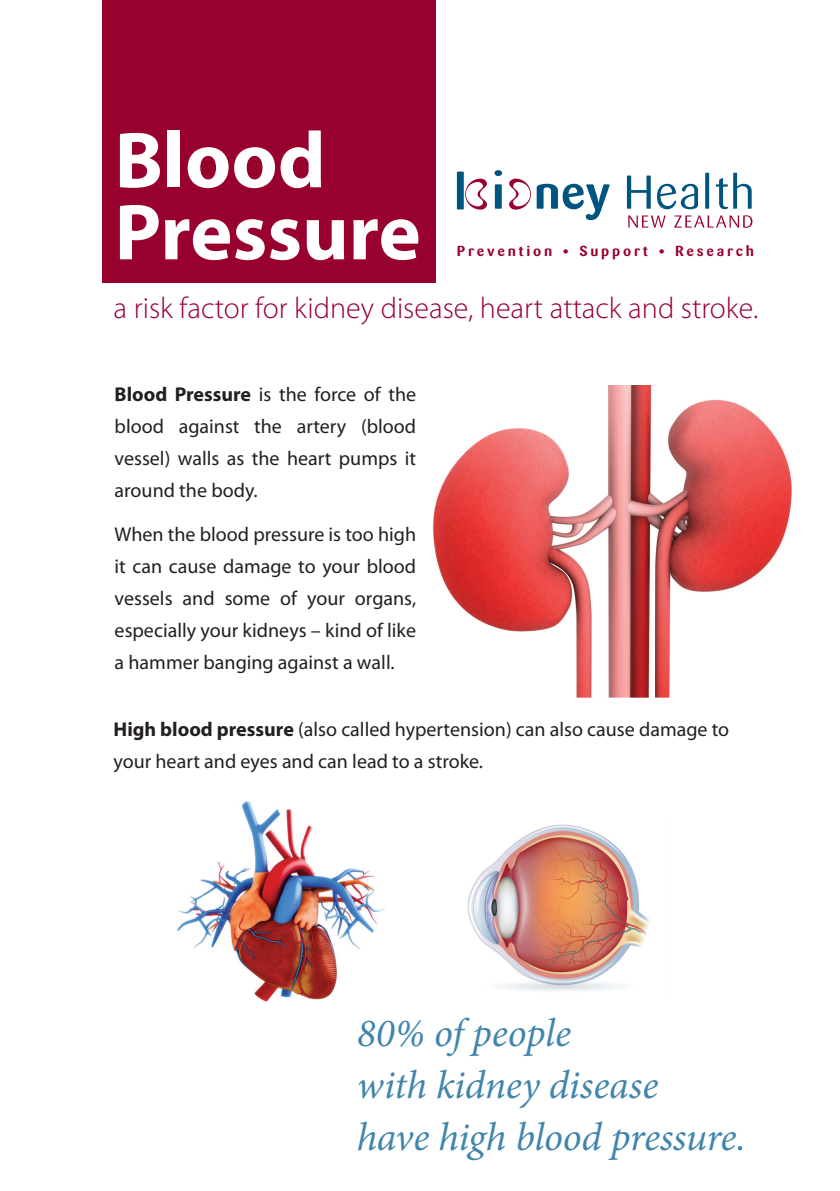
<style>
.page{position:relative;width:840px;height:1191px;background:#fff}
.page>*{position:absolute;margin:0;border:0;box-sizing:border-box;transform-origin:0 0}
.t1{font:700 80px/72px "Myriad Pro";color:#fff}
.t2{font:italic 40px/52px "Minion Pro";letter-spacing:-.005em;color:#4185ac}
.t3{font:300 30px "Myriad Pro";color:#98012d}
.t4{font:20px/32px "Myriad Pro";color:#231f20;text-align:justify}
.t5{font:700 14.4px "Sari";letter-spacing:.19em;color:#98012d}
.s1{font-weight:700}
</style>
<div class="page">
<img style="left:177px;top:801px;width:208px;height:201px">
<svg style="left:536px;top:184px;width:73px;height:36px"></svg>
<svg style="left:626px;top:175px;width:24px;height:34px"></svg>
<svg style="left:657px;top:184px;width:40px;height:25px"></svg>
<svg style="left:704px;top:173px;width:4px;height:36px"></svg>
<svg style="left:715px;top:173px;width:36px;height:36px"></svg>
<svg style="left:494px;top:170px;width:8px;height:39px"></svg>
<div style="left:456px;top:172px;width:7px;height:37px;background:#005480"></div>
<svg style="left:628px;top:215px;width:37px;height:13px"></svg>
<svg style="left:674px;top:215px;width:78px;height:13px"></svg>
<svg style="left:509px;top:179px;width:21px;height:31px"></svg>
<svg style="left:465px;top:179px;width:22px;height:31px"></svg>
<div style="left:102px;top:0;width:333px;height:282px;background:#98012d"></div>
<img style="left:433px;top:385px;width:359px;height:312px">
<img style="left:467px;top:824px;width:183px;height:167px">
<h1 class="t1" style="left:115px;top:122px;width:307px">Blood<br>Pressure</h1>
<p class="t5" style="left:456px;top:243px;width:298px">Prevention • Support • Research</p>
<h3 class="t3" style="left:113px;top:290px;width:646px">a risk factor for kidney disease, heart attack and stroke.</h3>
<p class="t4" style="left:115px;top:378px;width:303px"><span class="s1">Blood Pressure</span> is the force of the blood against the artery (blood vessel) walls as the heart pumps it around the body.</p>
<p class="t4" style="left:115px;top:517px;width:303px">When the blood pressure is too high it can cause damage to your blood vessels and some of your organs, especially your kidneys – kind of like a hammer banging against a wall.</p>
<p class="t4" style="left:113px;top:713px;width:617px"><span class="s1">High blood pressure</span> (also called hypertension) can also cause damage to your heart and eyes and can lead to a stroke.</p>
<h2 class="t2" style="left:356px;top:1007px;width:390px">80% of people<br>with kidney disease<br>have high blood pressure.</h2>
</div>
